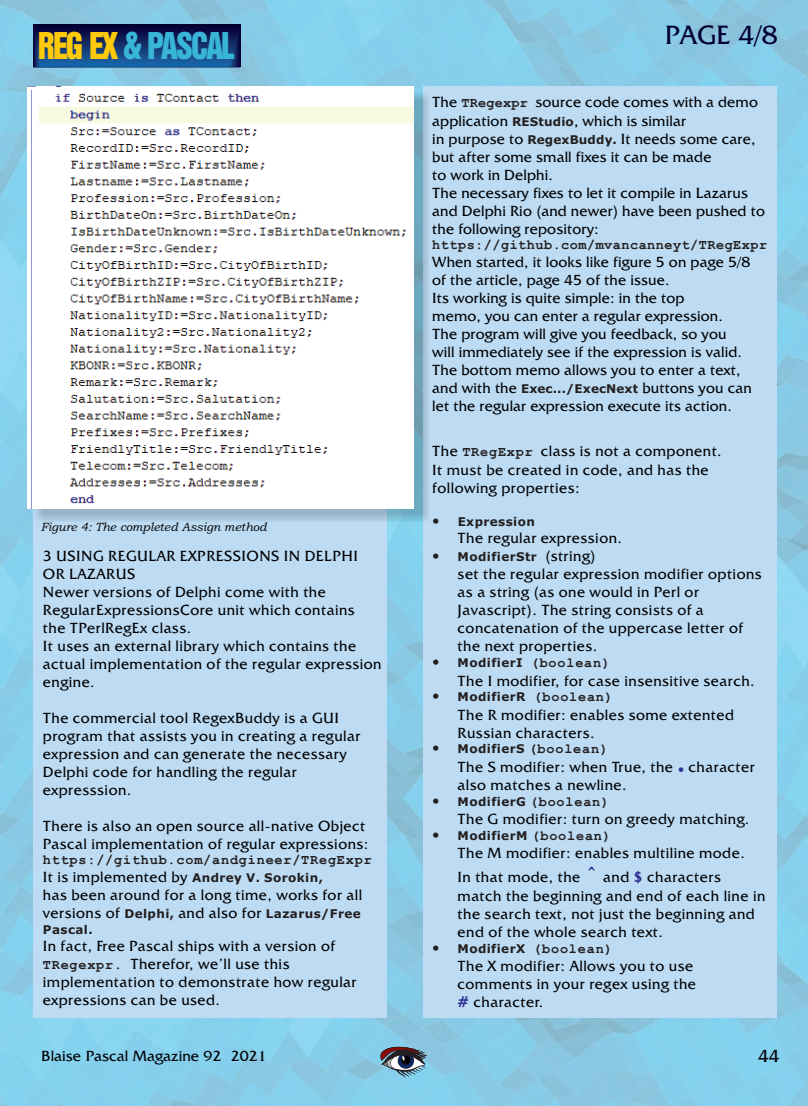
<style>
.page{position:relative;width:808px;height:1106px;background:#fff}
.page>*{position:absolute;margin:0;border:0;box-sizing:border-box;transform-origin:0 0}
.t1{font:33.6px "Swiss 921 BT Regular A";letter-spacing:-.065em;color:#39b6d7;scale:.92 1}
.t2{font:27px "Friz Quadrata IT Cby BT";color:#030032}
.t3{font:18px "Friz Quadrata IT Cby BT";color:#000002}
.t4{font:15px/18px "Friz Quadrata IT Cby BT";letter-spacing:.03em;color:#000002}
.t5{font:15px/18px "Friz Quadrata IT Cby BT";letter-spacing:.01em;color:#000002}
.t6{font:15px "Friz Quadrata IT Cby BT";color:#000002}
.t7{font:700 15px "Friz Quadrata IT Cby BT";color:#2e3092}
.t8{font:700 13.5px "Courier New";letter-spacing:.035em;color:#231f20}
.t9{font:700 13.5px "Courier New";letter-spacing:.06em;color:#231f20}
.t10{font:700 12px "Verdana";letter-spacing:.035em;color:#231f20}
.t11{font:italic 12px "Bookman Old Style";color:#000002}
.t12{font:700 12px "Verdana";letter-spacing:.01em;color:#231f20}
.s1{color:#feca0a}
.s2{font-family:"Verdana";font-weight:700;font-size:12px;color:#231f20}
.s3{font-family:"Courier New";font-weight:700;font-size:13.5px;color:#231f20}
.s4{font-family:"Friz Quadrata IT Cby BT";font-weight:400;font-size:15px;color:#000002}
.s5{font-family:"Courier New";font-size:13.5px}
.s6{font-weight:700;font-size:21px;color:#2e3092}
.s7{font-weight:700;color:#2e3092}
</style>
<div class="page">
<img style="left:0;top:0;width:808px;height:1106px">
<div style="left:33px;top:87px;width:354px;height:930px;background:#bddcf3"></div>
<div style="left:423px;top:87px;width:354px;height:930px;background:#bddcf3"></div>
<svg style="left:381px;top:1042px;width:46px;height:36px;background:#6f8797"></svg>
<div style="left:35px;top:92px;width:394px;height:430px;background:#231f20;opacity:.22"></div>
<img style="left:27px;top:87px;width:387px;height:421px">
<svg style="left:33px;top:25px;width:208px;height:42px;background:#11306c"></svg>
<h1 class="t1" style="left:38px;top:33px;width:215px"><span class="s1">REG EX</span> &amp; PASCAL</h1>
<p class="t11" style="left:41px;top:523px;width:228px">Figure 4: The completed Assign method</p>
<p class="t4" style="left:43px;top:548px;width:340px">3 USING REGULAR EXPRESSIONS IN DELPHI<br>OR LAZARUS<br>Newer versions of Delphi come with the<br>RegularExpressionsCore unit which contains<br>the TPerlRegEx class.<br>It uses an external library which contains the actual implementation of the regular expression engine.</p>
<p class="t4" style="left:43px;top:710px;width:319px">The commercial tool RegexBuddy is a GUI program that assists you in creating a regular expression and can generate the necessary Delphi code for handling the regular expresssion.</p>
<p class="t4" style="left:43px;top:818px;width:327px">There is also an open source all-native Object<br>Pascal implementation of regular expressions:</p>
<p class="t9" style="left:43px;top:855px;width:330px">https://github.com/andgineer/TRegExpr</p>
<p class="t4" style="left:43px;top:869px;width:321px">It is implemented by <span class="s2">Andrey V. Sorokin,<br></span>has been around for a long time, works for all versions of <span class="s2">Delphi,</span> and also for <span class="s2">Lazarus/Free</span></p>
<p class="t10" style="left:43px;top:925px;width:51px">Pascal.</p>
<p class="t4" style="left:43px;top:938px;width:315px">In fact, Free Pascal ships with a version of <span class="s3">TRegexpr.</span> Therefor, we’ll use this implementation to demonstrate how regular expressions can be used.</p>
<h2 class="t2" style="left:665px;top:24px;width:115px">PAGE 4/8</h2>
<p class="t4" style="left:432px;top:94px;width:26px">The</p>
<p class="t5" style="left:535px;top:94px;width:224px">source code comes with a demo</p>
<p class="t8" style="left:461px;top:99px;width:68px">TRegexpr</p>
<p class="t5" style="left:432px;top:113px;width:77px">application</p>
<p class="t5" style="left:574px;top:113px;width:114px">, which is similar</p>
<p class="t12" style="left:512px;top:116px;width:63px">REStudio</p>
<p class="t5" style="left:432px;top:131px;width:334px">in purpose to <span class="s2">RegexBuddy.</span> It needs some care, but after some small fixes it can be made<br>to work in Delphi.<br>The necessary fixes to let it compile in Lazarus and Delphi Rio (and newer) have been pushed to the following repository:</p>
<p class="t8" style="left:432px;top:240px;width:336px">https://github.com/mvancanneyt/TRegExpr</p>
<p class="t5" style="left:432px;top:254px;width:321px">When started, it looks like figure 5 on page 5/8 of the article, page 45 of the issue.<br>Its working is quite simple: in the top<br>memo, you can enter a regular expression.<br>The program will give you feedback, so you will immediately see if the expression is valid.<br>The bottom memo allows you to enter a text, and with the <span class="s2">Exec.../ExecNext</span> buttons you can let the regular expression execute its action.</p>
<p class="t4" style="left:432px;top:443px;width:291px">The <span class="s3">TRegExpr</span> class is not a component.<br>It must be created in code, and has the following properties:</p>
<p class="t10" style="left:458px;top:517px;width:79px">Expression</p>
<p class="t4" style="left:458px;top:530px;width:166px">The regular expression.</p>
<p class="t10" style="left:458px;top:552px;width:140px">ModifierStr <span class="s4">(string)</span></p>
<p class="t4" style="left:458px;top:566px;width:306px">set the regular expression modifier options as a string (as one would in Perl or Javascript). The string consists of a concatenation of the uppercase letter of the next properties.</p>
<p class="t10" style="left:458px;top:658px;width:154px">ModifierI <span class="s5">(boolean)</span></p>
<p class="t4" style="left:458px;top:672px;width:299px">The I modifier, for case insensitive search.</p>
<p class="t10" style="left:458px;top:692px;width:157px">ModifierR <span class="s5">(boolean)</span></p>
<p class="t4" style="left:458px;top:707px;width:278px">The R modifier: enables some extented<br>Russian characters.</p>
<p class="t10" style="left:458px;top:744px;width:152px">ModifierS <span class="s5">(boolean)</span></p>
<p class="t4" style="left:458px;top:759px;width:299px">The S modifier: when True, the character also matches a newline.</p>
<p class="t10" style="left:458px;top:796px;width:153px">ModifierG <span class="s5">(boolean)</span></p>
<p class="t4" style="left:458px;top:811px;width:293px">The G modifier: turn on greedy matching.</p>
<p class="t10" style="left:458px;top:830px;width:155px">ModifierM <span class="s5">(boolean)</span></p>
<p class="t4" style="left:458px;top:842px;width:289px;line-height:23.9px">The M modifier: enables multiline mode.<br>In that mode, the <span class="s6">ˆ</span> and characters</p>
<p class="t7" style="left:634px;top:870px;width:10px">$</p>
<p class="t4" style="left:457px;top:888px;width:309px">match the beginning and end of each line in the search text, not just the beginning and end of the whole search text.</p>
<p class="t10" style="left:457px;top:943px;width:157px">ModifierX <span class="s5">(boolean)</span></p>
<p class="t4" style="left:457px;top:958px;width:240px">The X modifier: Allows you to use comments in your regex using the <span class="s7">#</span> character.</p>
<p class="t6" style="left:41px;top:1049px;width:227px">Blaise Pascal Magazine 92 2021</p>
<p class="t3" style="left:758px;top:1047px;width:23px">44</p>
</div>
